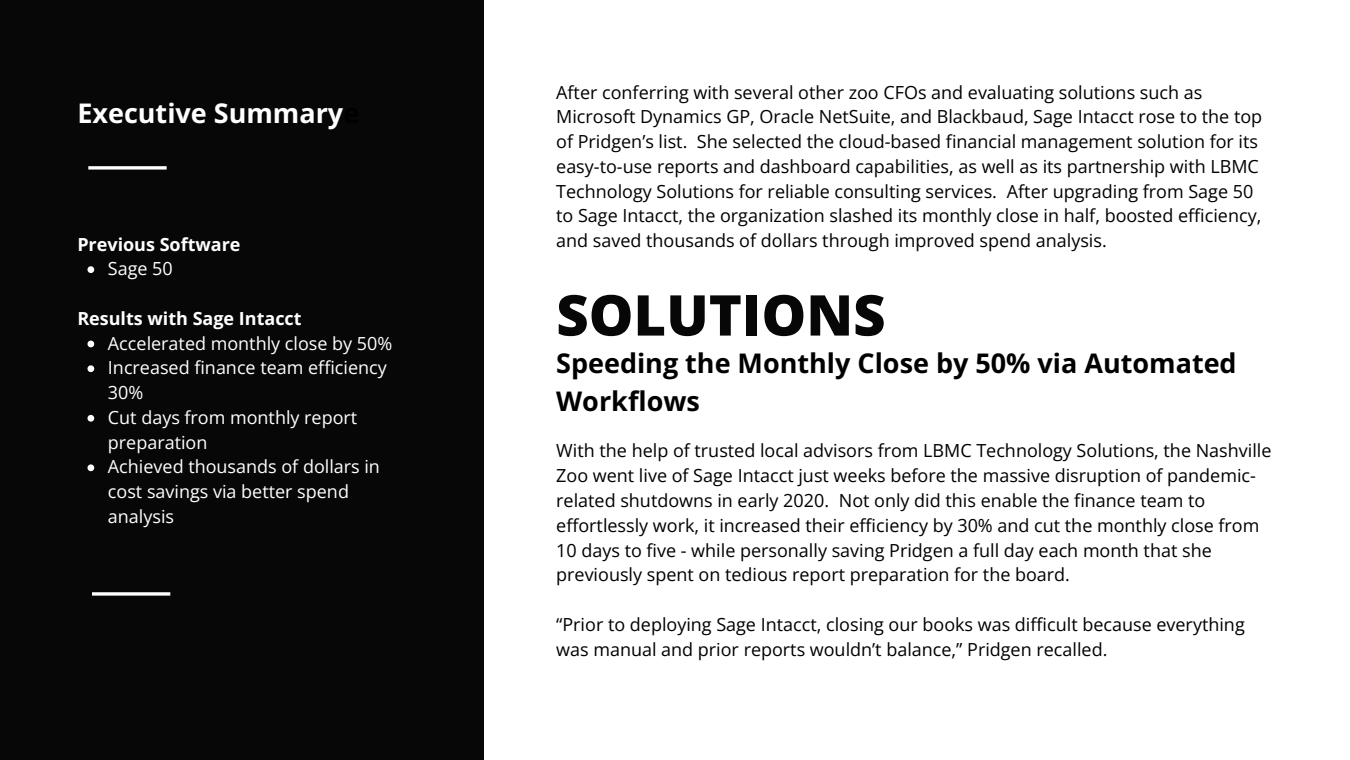
<style>
.page{position:relative;width:1350px;height:760px;background:#fff}
.page>*{position:absolute;margin:0;border:0;box-sizing:border-box;transform-origin:0 0}
.t1{font:800 56.25px "Open Sans";color:#070707}
.t2{font:700 27px/37.2px "Open Sans";color:#000}
.t3{font:700 27px "Open Sans";color:#fff}
.t4{font:18px/24.8px "Open Sans";color:#000}
.t5{font:18px/24.8px "Open Sans";color:#fff}
.t6{font:700 18px "Open Sans";color:#fff}
.s1{color:#000}
</style>
<div class="page">
<div style="left:0;top:0;width:484px;height:759px;background:#070707"></div>
<hr style="left:88px;top:166px;width:79px;height:3px;background:#fff">
<svg style="left:87px;top:266px;width:7px;height:7px"></svg>
<svg style="left:87px;top:340px;width:7px;height:7px"></svg>
<svg style="left:87px;top:365px;width:7px;height:7px"></svg>
<svg style="left:87px;top:415px;width:7px;height:6px"></svg>
<svg style="left:87px;top:464px;width:7px;height:7px"></svg>
<hr style="left:92px;top:592px;width:78px;height:3px;background:#fff">
<h2 class="t3" style="left:77px;top:95px;width:284px">Executive Summary<span class="s1">e</span></h2>
<h3 class="t6" style="left:77px;top:231px;width:165px">Previous Software</h3>
<p class="t5" style="left:108px;top:256px;width:66px">Sage 50</p>
<h3 class="t6" style="left:77px;top:305px;width:226px">Results with Sage Intacct</h3>
<p class="t5" style="left:108px;top:330px;width:286px">Accelerated monthly close by 50%</p>
<p class="t5" style="left:108px;top:355px;width:280px">Increased finance team efficiency<br>30%</p>
<p class="t5" style="left:108px;top:404px;width:251px">Cut days from monthly report preparation</p>
<p class="t5" style="left:108px;top:454px;width:274px">Achieved thousands of dollars in cost savings via better spend analysis</p>
<p class="t4" style="left:556px;top:79px;width:708px">After conferring with several other zoo CFOs and evaluating solutions such as Microsoft Dynamics GP, Oracle NetSuite, and Blackbaud, Sage Intacct rose to the top of Pridgen’s list. She selected the cloud-based financial management solution for its easy-to-use reports and dashboard capabilities, as well as its partnership with LBMC Technology Solutions for reliable consulting services. After upgrading from Sage 50 to Sage Intacct, the organization slashed its monthly close in half, boosted efficiency, and saved thousands of dollars through improved spend analysis.</p>
<h1 class="t1" style="left:556px;top:275px;width:331px">SOLUTIONS</h1>
<h2 class="t2" style="left:556px;top:344px;width:682px">Speeding the Monthly Close by 50% via Automated<br>Workflows</h2>
<p class="t4" style="left:556px;top:438px;width:717px">With the help of trusted local advisors from LBMC Technology Solutions, the Nashville Zoo went live of Sage Intacct just weeks before the massive disruption of pandemic&shy;related shutdowns in early 2020. Not only did this enable the finance team to effortlessly work, it increased their efficiency by 30% and cut the monthly close from 10 days to five - while personally saving Pridgen a full day each month that she previously spent on tedious report preparation for the board.</p>
<p class="t4" style="left:556px;top:611px;width:690px">“Prior to deploying Sage Intacct, closing our books was difficult because everything was manual and prior reports wouldn’t balance,” Pridgen recalled.</p>
</div>
